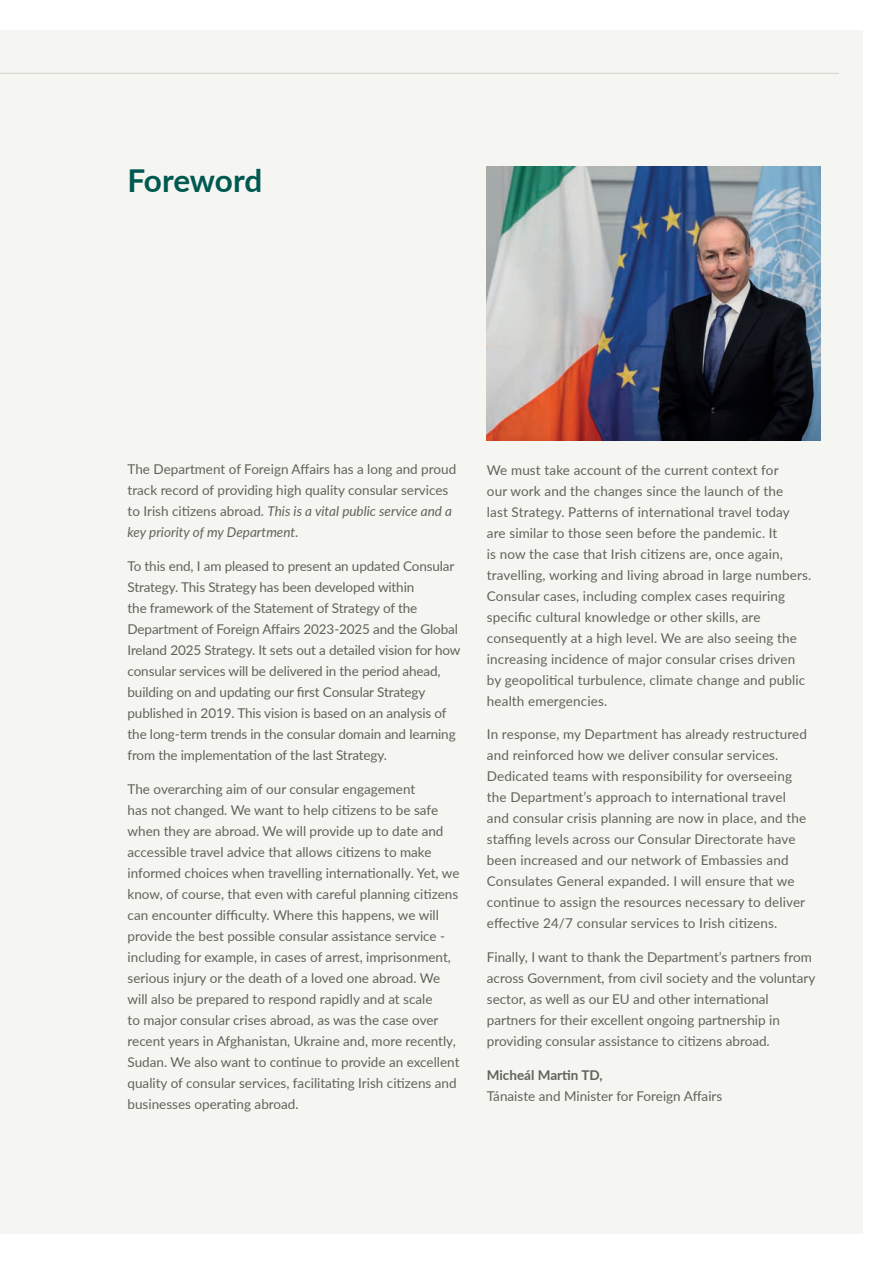
<style>
.page{position:relative;width:893px;height:1263px;background:#fff}
.page>*{position:absolute;margin:0;border:0;box-sizing:border-box;transform-origin:0 0}
.t1{font:700 31.5px "Lato";letter-spacing:-.01em;color:#005951}
.t2{font:13.5px/21px "Lato";color:#63635b}
.t3{font:700 13.5px "Lato";color:#63635b}
.s1{font-style:italic}
</style>
<div class="page">
<div style="left:0;top:30px;width:863px;height:1203px;background:#f5f5f2"></div>
<hr style="left:0;top:73px;width:839px;height:1px;background:#d6d1c9">
<img style="left:487px;top:167px;width:334px;height:274px">
<h1 class="t1" style="left:128px;top:157px;width:136px">Foreword</h1>
<p class="t2" style="left:128px;top:458px;width:330px">The Department of Foreign Affairs has a long and proud track record of providing high quality consular services to Irish citizens abroad. <span class="s1">This is a vital public service and a key priority of my Department</span>.</p>
<p class="t2" style="left:128px;top:555px;width:334px">To this end, I am pleased to present an updated Consular Strategy. This Strategy has been developed within<br>the framework of the Statement of Strategy of the Department of Foreign Affairs 2023-2025 and the Global Ireland 2025 Strategy. It sets out a detailed vision for how consular services will be delivered in the period ahead, building on and updating our first Consular Strategy published in 2019. This vision is based on an analysis of the long-term trends in the consular domain and learning from the implementation of the last Strategy.</p>
<p class="t2" style="left:128px;top:778px;width:333px">The overarching aim of our consular engagement<br>has not changed. We want to help citizens to be safe when they are abroad. We will provide up to date and accessible travel advice that allows citizens to make informed choices when travelling internationally. Yet, we know, of course, that even with careful planning citizens can encounter difficulty. Where this happens, we will provide the best possible consular assistance service - including for example, in cases of arrest, imprisonment, serious injury or the death of a loved one abroad. We will also be prepared to respond rapidly and at scale<br>to major consular crises abroad, as was the case over recent years in Afghanistan, Ukraine and, more recently, Sudan. We also want to continue to provide an excellent quality of consular services, facilitating Irish citizens and businesses operating abroad.</p>
<p class="t2" style="left:487px;top:459px;width:326px">We must take account of the current context for<br>our work and the changes since the launch of the<br>last Strategy. Patterns of international travel today are similar to those seen before the pandemic. It<br>is now the case that Irish citizens are, once again, travelling, working and living abroad in large numbers.<br>Consular cases, including complex cases requiring specific cultural knowledge or other skills, are consequently at a high level. We are also seeing the increasing incidence of major consular crises driven by geopolitical turbulence, climate change and public health emergencies.</p>
<p class="t2" style="left:487px;top:723px;width:322px">In response, my Department has already restructured and reinforced how we deliver consular services.<br>Dedicated teams with responsibility for overseeing the Department’s approach to international travel and consular crisis planning are now in place, and the staffing levels across our Consular Directorate have been increased and our network of Embassies and Consulates General expanded. I will ensure that we continue to assign the resources necessary to deliver effective 24/7 consular services to Irish citizens.</p>
<p class="t2" style="left:487px;top:946px;width:330px">Finally, I want to thank the Department’s partners from across Government, from civil society and the voluntary sector, as well as our EU and other international partners for their excellent ongoing partnership in providing consular assistance to citizens abroad.</p>
<p class="t3" style="left:487px;top:1065px;width:117px">Micheál Martin TD,</p>
<p class="t2" style="left:487px;top:1085px;width:237px">Tánaiste and Minister for Foreign Affairs</p>
</div>
